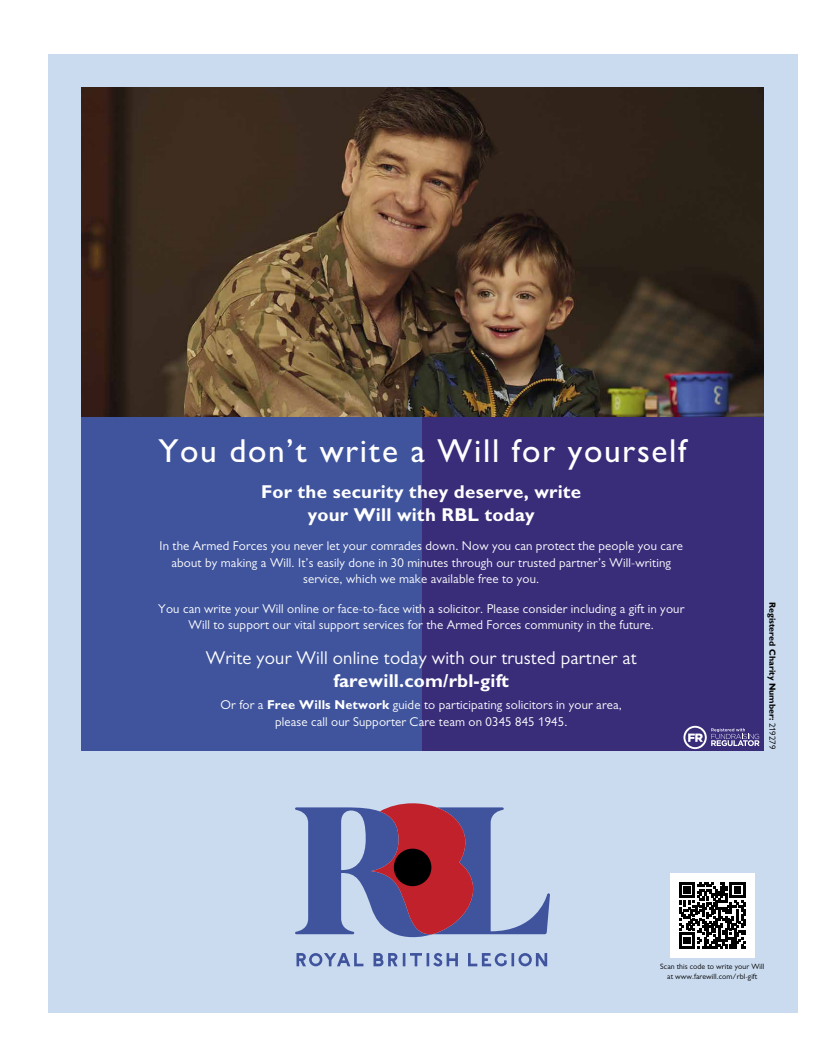
<style>
.page{position:relative;width:823px;height:1049px;background:#fff}
.page>*{position:absolute;margin:0;border:0;box-sizing:border-box;transform-origin:0 0}
.t1{font:500 33.3px "Gill Sans MT Pro RBL";letter-spacing:.05em;color:#fff}
.t2{font:700 18.7px/22.4px "Gill Sans MT Pro RBL";letter-spacing:.01em;color:#fff;text-align:center}
.t3{font:18.7px "Gill Sans MT Pro RBL";letter-spacing:.01em;color:#fff}
.t4{font:12.8px/16.3px "Gill Sans MT Pro RBL";letter-spacing:.01em;color:#fff;text-align:center}
.t5{font:700 8.9px "Gill Sans MT Pro RBL";color:#000}
.t6{font:7.8px/9.3px "Gill Sans MT Pro RBL";letter-spacing:.01em;color:#000;text-align:center}
.s1{font-weight:700}
.s2{font-weight:400}
</style>
<div class="page">
<div style="left:48px;top:54px;width:749px;height:958px;background:#cadbef"></div>
<img style="left:82px;top:87px;width:681px;height:331px">
<div style="left:82px;top:418px;width:681px;height:333px;background:#3f549d"></div>
<div style="left:422px;top:418px;width:341px;height:333px;background:#392d7a"></div>
<svg style="left:295px;top:803px;width:254px;height:163px"></svg>
<svg style="left:683px;top:726px;width:76px;height:23px"></svg>
<div style="left:669px;top:873px;width:85px;height:85px;background:#fff"></div>
<svg style="left:679px;top:882px;width:66px;height:66px"></svg>
<h1 class="t1" style="left:158px;top:431px;width:529px">You don’t write a Will for yourself</h1>
<h2 class="t2" style="left:261px;top:480px;width:321px">For the security they deserve, write your Will with RBL today</h2>
<p class="t4" style="left:159px;top:538px;width:524px">In the Armed Forces you never let your comrades down. Now you can protect the people you care about by making a Will. It’s easily done in 30 minutes through our trusted partner’s Will-writing service, which we make available free to you.</p>
<p class="t4" style="left:158px;top:600px;width:527px">You can write your Will online or face-to-face with a solicitor. Please consider including a gift in your<br>Will to support our vital support services for the Armed Forces community in the future.</p>
<h2 class="t3" style="left:206px;top:647px;width:432px">Write your Will online today with our trusted partner at</h2>
<h2 class="t2" style="left:333px;top:668px;width:177px">farewill.com/rbl-gift</h2>
<p class="t4" style="left:220px;top:697px;width:402px">Or for a <span class="s1">Free Wills Network</span> guide to participating solicitors in your area, please call our Supporter Care team on 0345 845 1945.</p>
<p class="t5" style="left:777px;top:602px;width:149px;rotate:90deg">Registered Charity Number: <span class="s2">219279</span></p>
<p class="t6" style="left:660px;top:962px;width:105px">Scan this code to write your Will at www.farewill.com/rbl-gift</p>
</div>
